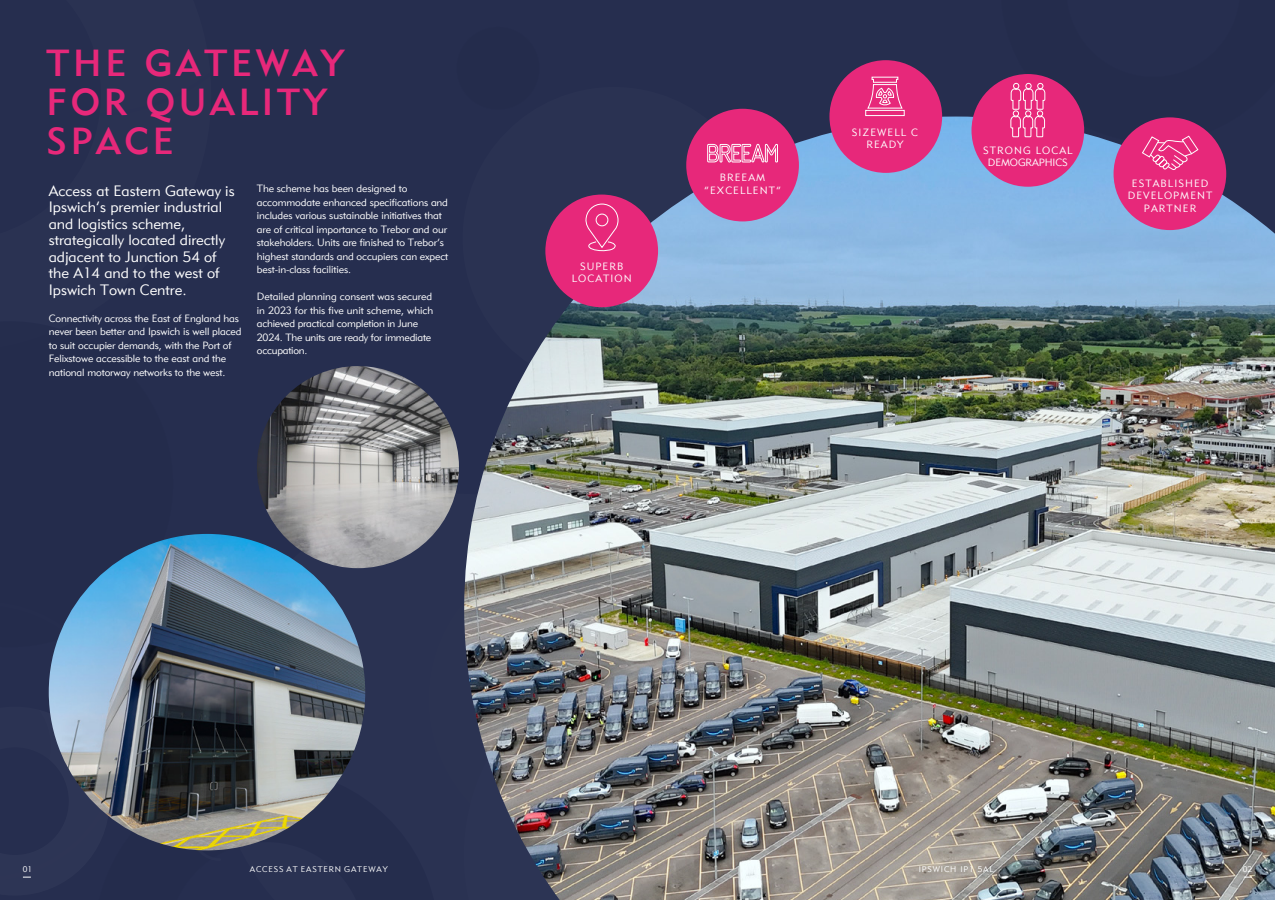
<style>
.page{position:relative;width:1275px;height:900px;background:#262e4f}
.page>*{position:absolute;margin:0;border:0;box-sizing:border-box;transform-origin:0 0}
.t1{font:37.5px/39px "Geometric 415 BT Medium A";letter-spacing:.1em;color:#e7287a}
.t2{font:15px/16.5px "Geometric 415 BT Lite A";color:#fff}
.t3{font:10.5px/13.5px "Geometric 415 BT Lite A";letter-spacing:-.01em;color:#fff}
.t4{font:10.5px/12.6px "Geometric 415 BT Lite A";letter-spacing:.1em;color:#fff;text-align:center}
.t5{font:8.25px "Geometric 415 BT Lite A";letter-spacing:.1em;color:#fff}
</style>
<div class="page">
<div style="left:463px;top:87px;width:302px;height:303px;background:#2a3252;border-radius:50%"></div>
<img style="left:464px;top:117px;width:811px;height:783px">
<img style="left:49px;top:534px;width:316px;height:316px;border-radius:158px">
<div style="left:829px;top:60px;width:113px;height:113px;background:#e7287a;border-radius:50%"></div>
<div style="left:972px;top:74px;width:112px;height:113px;background:#e7287a;border-radius:50%"></div>
<div style="left:1114px;top:117px;width:112px;height:113px;background:#e7287a;border-radius:50%"></div>
<div style="left:686px;top:109px;width:113px;height:112px;background:#e7287a;border-radius:50%"></div>
<div style="left:545px;top:195px;width:113px;height:112px;background:#e7287a;border-radius:50%"></div>
<svg style="left:585px;top:204px;width:33px;height:47px"></svg>
<svg style="left:991px;top:74px;width:284px;height:97px"></svg>
<svg style="left:707px;top:144px;width:71px;height:19px"></svg>
<svg style="left:865px;top:77px;width:39px;height:39px"></svg>
<img style="left:257px;top:366px;width:202px;height:202px;border-radius:101px">
<h1 class="t1" style="left:47px;top:43px;width:299px">THE GATEWAY<br>FOR QUALITY<br>SPACE</h1>
<h2 class="t2" style="left:49px;top:182px;width:187px">Access at Eastern Gateway is<br>Ipswich’s premier industrial and logistics scheme, strategically located directly adjacent to Junction 54 of the A14 and to the west of<br>Ipswich Town Centre.</h2>
<p class="t3" style="left:49px;top:311px;width:194px">Connectivity across the East of England has never been better and Ipswich is well placed to suit occupier demands, with the Port of Felixstowe accessible to the east and the national motorway networks to the west.</p>
<p class="t3" style="left:257px;top:182px;width:193px">The scheme has been designed to accommodate enhanced specifications and includes various sustainable initiatives that are of critical importance to Trebor and our stakeholders. Units are finished to Trebor’s highest standards and occupiers can expect best-in-class facilities.</p>
<p class="t3" style="left:257px;top:290px;width:178px">Detailed planning consent was secured in 2023 for this five unit scheme, which achieved practical completion in June 2024. The units are ready for immediate occupation.</p>
<p class="t4" style="left:572px;top:260px;width:61px">SUPERB<br>LOCATION</p>
<p class="t4" style="left:704px;top:171px;width:78px">BREEAM “EXCELLENT”</p>
<p class="t4" style="left:852px;top:126px;width:68px">SIZEWELL C<br>READY</p>
<p class="t3" style="left:983px;top:144px;width:91px;line-height:12.6px;text-align:center">STRONG LOCAL<br>DEMOGRAPHICS</p>
<p class="t4" style="left:1128px;top:177px;width:86px">ESTABLISHED<br>DEVELOPMENT<br>PARTNER</p>
<p class="t5" style="left:23px;top:864px;width:11px">01</p>
<p class="t5" style="left:250px;top:864px;width:139px">ACCESS AT EASTERN GATEWAY</p>
<p class="t5" style="left:919px;top:864px;width:76px">IPSWICH IP1 5AL</p>
<p class="t5" style="left:1243px;top:864px;width:11px">02</p>
</div>
